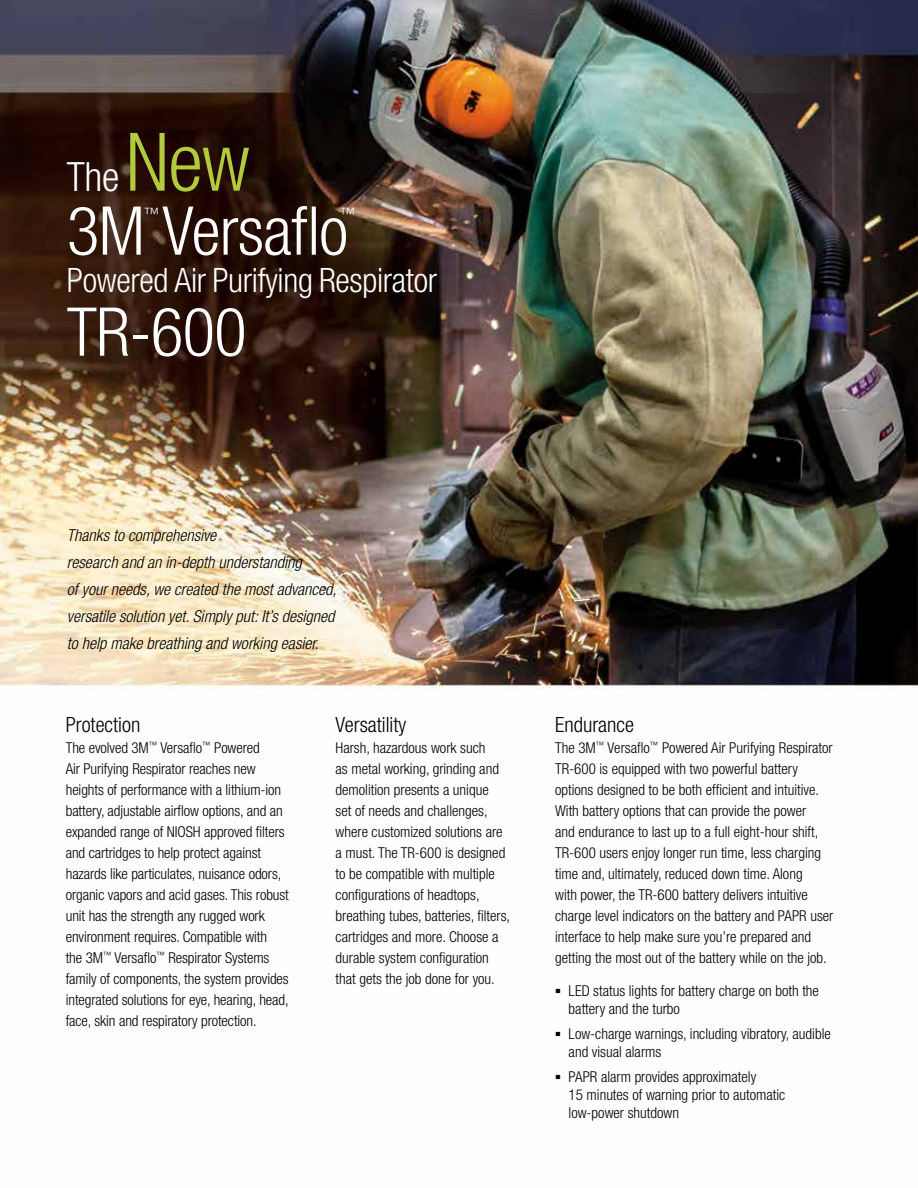
<style>
.page{position:relative;width:918px;height:1188px;background:#fff}
.page>*{position:absolute;margin:0;border:0;box-sizing:border-box;transform-origin:0 0}
.t1{font:300 condensed 67.35px "Helvetica Neue LT Std";letter-spacing:-.01em;color:#fff}
.t2{font:300 condensed 40.35px "Helvetica Neue LT Std";color:#fff}
.t3{font:300 condensed 33.75px "Helvetica Neue LT Std";letter-spacing:-.01em;color:#fff}
.t4{font:300 condensed 21px "Helvetica Neue LT Std";color:#000}
.t5{font:italic 300 condensed 16.5px/27px "Helvetica Neue LT Std";color:#000}
.t6{font:300 condensed 15.75px "Helvetica Neue LT Std";color:#fff}
.t7{font:300 condensed 15px/21px "Helvetica Neue LT Std";color:#000}
.s1{font-size:80.85px;color:#b1cb3d}
.s2{font-family:"Galaxie Polaris";font-weight:500;font-stretch:normal}
</style>
<div class="page">
<img style="left:0;top:0;width:918px;height:690px">
<h2 class="t2" style="left:67px;top:153px;width:184px">The <span class="s1">New</span></h2>
<h1 class="t1" style="left:67px;top:192px;width:283px">3M Versaflo</h1>
<p class="t6" style="left:144px;top:204px;width:17px">™</p>
<p class="t6" style="left:340px;top:204px;width:17px">™</p>
<h3 class="t3" style="left:67px;top:260px;width:372px">Powered Air Purifying Respirator</h3>
<h1 class="t1" style="left:67px;top:293px;width:181px">TR-600</h1>
<p class="t5" style="left:67px;top:523px;width:271px">Thanks to comprehensive<br>research and an in-depth understanding<br>of your needs, we created the most advanced, versatile solution yet. Simply put: It’s designed to help make breathing and working easier.</p>
<h3 class="t4" style="left:66px;top:713px;width:76px">Protection</h3>
<p class="t7" style="left:66px;top:738px;width:225px">The evolved 3M<sup>™</sup> Versaflo<sup>™</sup> Powered<br>Air Purifying Respirator reaches new heights of performance with a lithium-ion battery, adjustable airflow options, and an expanded range of NIOSH approved filters and cartridges to help protect against hazards like particulates, nuisance odors, organic vapors and acid gases. This robust unit has the strength any rugged work environment requires. Compatible with<br>the 3M<sup>™</sup> Versaflo<sup>™</sup> Respirator Systems family of components, the system provides integrated solutions for eye, hearing, head, face, skin and respiratory protection.</p>
<h3 class="t4" style="left:336px;top:713px;width:72px">Versatility</h3>
<p class="t7" style="left:336px;top:738px;width:176px">Harsh, hazardous work such<br>as metal working, grinding and demolition presents a unique<br>set of needs and challenges, where customized solutions are a must. The TR-600 is designed to be compatible with multiple configurations of headtops, breathing tubes, batteries, filters, cartridges and more. Choose a durable system configuration that gets the job done for you.</p>
<h3 class="t4" style="left:555px;top:713px;width:80px">Endurance</h3>
<p class="t7" style="left:555px;top:738px;width:280px">The 3M<sup>™</sup> Versaflo<sup>™</sup> Powered Air Purifying Respirator TR-600 is equipped with two powerful battery options designed to be both efficient and intuitive.<br>With battery options that can provide the power<br>and endurance to last up to a full eight-hour shift, TR-600 users enjoy longer run time, less charging time and, ultimately, reduced down time. Along<br>with power, the TR-600 battery delivers intuitive charge level indicators on the battery and PAPR user interface to help make sure you’re prepared and getting the most out of the battery while on the job.</p>
<p class="t7" style="left:569px;top:982px;width:252px;line-height:18px;text-indent:-14px"><span class="s2">•</span> LED status lights for battery charge on both the battery and the turbo</p>
<p class="t7" style="left:569px;top:1025px;width:264px;line-height:18px;text-indent:-14px"><span class="s2">•</span> Low-charge warnings, including vibratory, audible and visual alarms</p>
<p class="t7" style="left:569px;top:1068px;width:218px;line-height:18px;text-indent:-14px"><span class="s2">•</span> PAPR alarm provides approximately<br>15 minutes of warning prior to automatic low-power shutdown</p>
</div>
